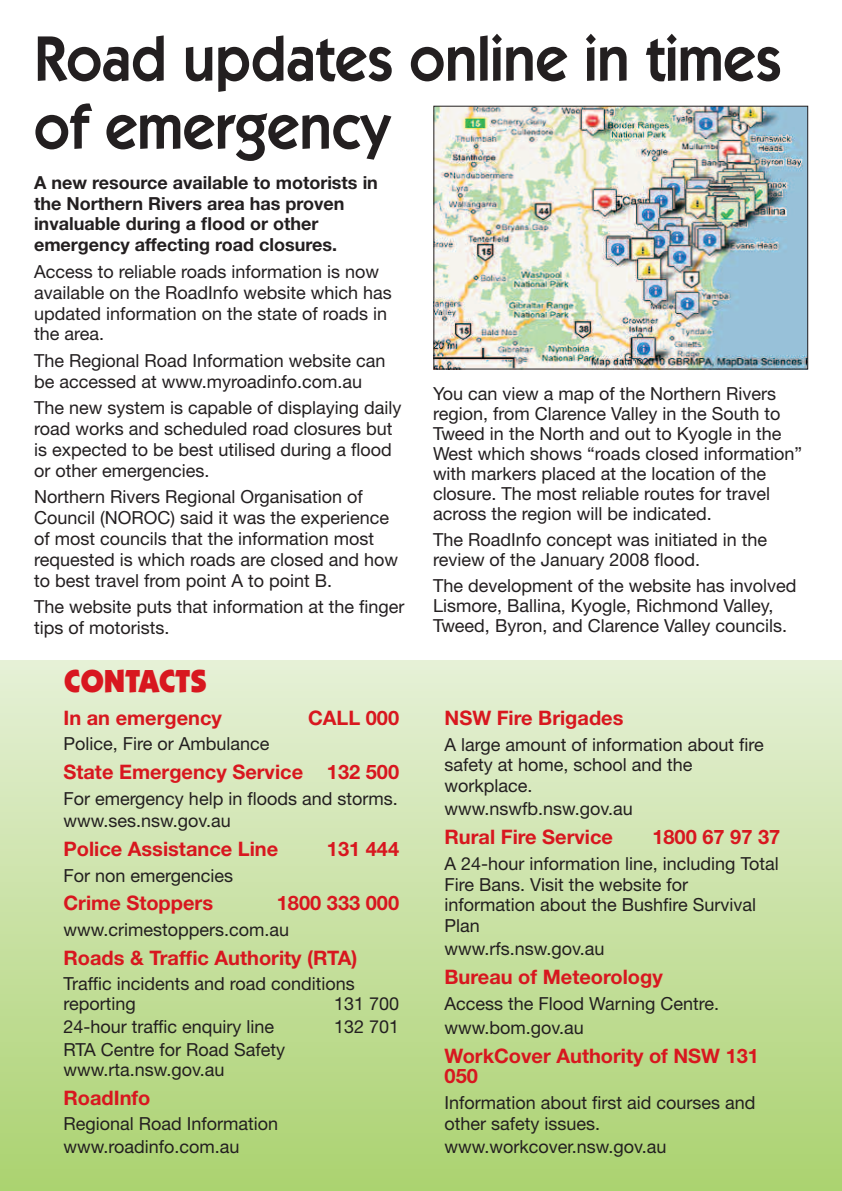
<style>
.page{position:relative;width:842px;height:1191px;background:#fff}
.page>*{position:absolute;margin:0;border:0;box-sizing:border-box;transform-origin:0 0}
.t1{font:600 64px/68px "ITC Kabel Std";color:#231f20;scale:.91 1}
.t2{font:900 32px "ITC Kabel Std";color:#d8171f;scale:.93 1}
.t3{font:700 20px/20.4px "Helvetica Neue LT Std";color:#d8171f}
.t4{font:18px/20.8px "Helvetica Neue LT Std";color:#231f20}
.t5{font:700 18px/20.8px "Helvetica Neue LT Std";color:#231f20}
</style>
<div class="page">
<div style="left:0;top:660px;width:842px;height:531px;background:linear-gradient(to bottom,#e6f0d7,#abd270)"></div>
<img style="left:436px;top:108px;width:370px;height:259px">
<div style="left:434px;top:106px;width:374px;height:263px;border:1px solid #231f20"></div>
<h1 class="t1" style="left:34px;top:30px;width:823px">Road updates online in times of emergency</h1>
<p class="t5" style="left:34px;top:173px;width:345px">A new resource available to motorists in the Northern Rivers area has proven invaluable during a flood or other emergency affecting road closures.</p>
<p class="t4" style="left:34px;top:263px;width:359px">Access to reliable roads information is now available on the RoadInfo website which has updated information on the state of roads in the area.</p>
<p class="t4" style="left:34px;top:352px;width:353px">The Regional Road Information website can be accessed at www.myroadinfo.com.au</p>
<p class="t4" style="left:34px;top:399px;width:369px">The new system is capable of displaying daily road works and scheduled road closures but is expected to be best utilised during a flood or other emergencies.</p>
<p class="t4" style="left:34px;top:488px;width:366px">Northern Rivers Regional Organisation of Council (NOROC) said it was the experience of most councils that the information most requested is which roads are closed and how to best travel from point A to point B.</p>
<p class="t4" style="left:34px;top:598px;width:372px">The website puts that information at the finger tips of motorists.</p>
<h2 class="t2" style="left:64px;top:669px;width:155px">CONTACTS</h2>
<p class="t3" style="left:63px;top:709px;width:160px">In an emergency</p>
<p class="t3" style="left:308px;top:709px;width:93px">CALL 000</p>
<p class="t4" style="left:63px;top:735px;width:208px">Police, Fire or Ambulance</p>
<p class="t3" style="left:63px;top:763px;width:337px">State Emergency Service 132 500</p>
<p class="t4" style="left:63px;top:788px;width:336px;line-height:22.8px">For emergency help in floods and storms. www.ses.nsw.gov.au</p>
<p class="t3" style="left:63px;top:840px;width:216px">Police Assistance Line</p>
<p class="t3" style="left:327px;top:840px;width:74px">131 444</p>
<p class="t4" style="left:63px;top:866px;width:171px">For non emergencies</p>
<p class="t3" style="left:63px;top:894px;width:151px">Crime Stoppers</p>
<p class="t3" style="left:277px;top:894px;width:124px">1800 333 000</p>
<p class="t4" style="left:63px;top:921px;width:227px">www.crimestoppers.com.au</p>
<p class="t3" style="left:63px;top:949px;width:296px">Roads &amp; Traffic Authority (RTA)</p>
<p class="t4" style="left:63px;top:975px;width:293px;line-height:20px">Traffic incidents and road conditions reporting</p>
<p class="t4" style="left:334px;top:995px;width:67px">131 700</p>
<p class="t4" style="left:63px;top:1018px;width:212px">24-hour traffic enquiry line</p>
<p class="t4" style="left:334px;top:1018px;width:67px">132 701</p>
<p class="t4" style="left:63px;top:1041px;width:223px;line-height:20px">RTA Centre for Road Safety www.rta.nsw.gov.au</p>
<p class="t3" style="left:63px;top:1089px;width:88px">RoadInfo</p>
<p class="t4" style="left:63px;top:1114px;width:216px;line-height:22.8px">Regional Road Information www.roadinfo.com.au</p>
<p class="t4" style="left:433px;top:385px;width:371px;line-height:20px">You can view a map of the Northern Rivers region, from Clarence Valley in the South to Tweed in the North and out to Kyogle in the West which shows “roads closed information” with markers placed at the location of the closure. The most reliable routes for travel across the region will be indicated.</p>
<p class="t4" style="left:433px;top:531px;width:336px;line-height:20px">The RoadInfo concept was initiated in the review of the January 2008 flood.</p>
<p class="t4" style="left:433px;top:577px;width:365px;line-height:20px">The development of the website has involved<br>Lismore, Ballina, Kyogle, Richmond Valley,<br>Tweed, Byron, and Clarence Valley councils.</p>
<p class="t3" style="left:444px;top:709px;width:180px">NSW Fire Brigades</p>
<p class="t4" style="left:444px;top:736px;width:321px">A large amount of information about fire safety at home, school and the workplace.</p>
<p class="t4" style="left:444px;top:800px;width:190px">www.nswfb.nsw.gov.au</p>
<p class="t3" style="left:444px;top:828px;width:170px">Rural Fire Service</p>
<p class="t3" style="left:652px;top:828px;width:129px">1800 67 97 37</p>
<p class="t4" style="left:444px;top:855px;width:336px">A 24-hour information line, including Total<br>Fire Bans. Visit the website for information about the Bushfire Survival<br>Plan</p>
<p class="t4" style="left:444px;top:940px;width:161px">www.rfs.nsw.gov.au</p>
<p class="t3" style="left:444px;top:968px;width:220px">Bureau of Meteorology</p>
<p class="t4" style="left:444px;top:994px;width:276px;line-height:23.4px">Access the Flood Warning Centre. www.bom.gov.au</p>
<p class="t3" style="left:444px;top:1047px;width:316px">WorkCover Authority of NSW 131<br>050</p>
<p class="t4" style="left:444px;top:1094px;width:313px">Information about first aid courses and other safety issues.</p>
<p class="t4" style="left:444px;top:1138px;width:223px">www.workcover.nsw.gov.au</p>
</div>
